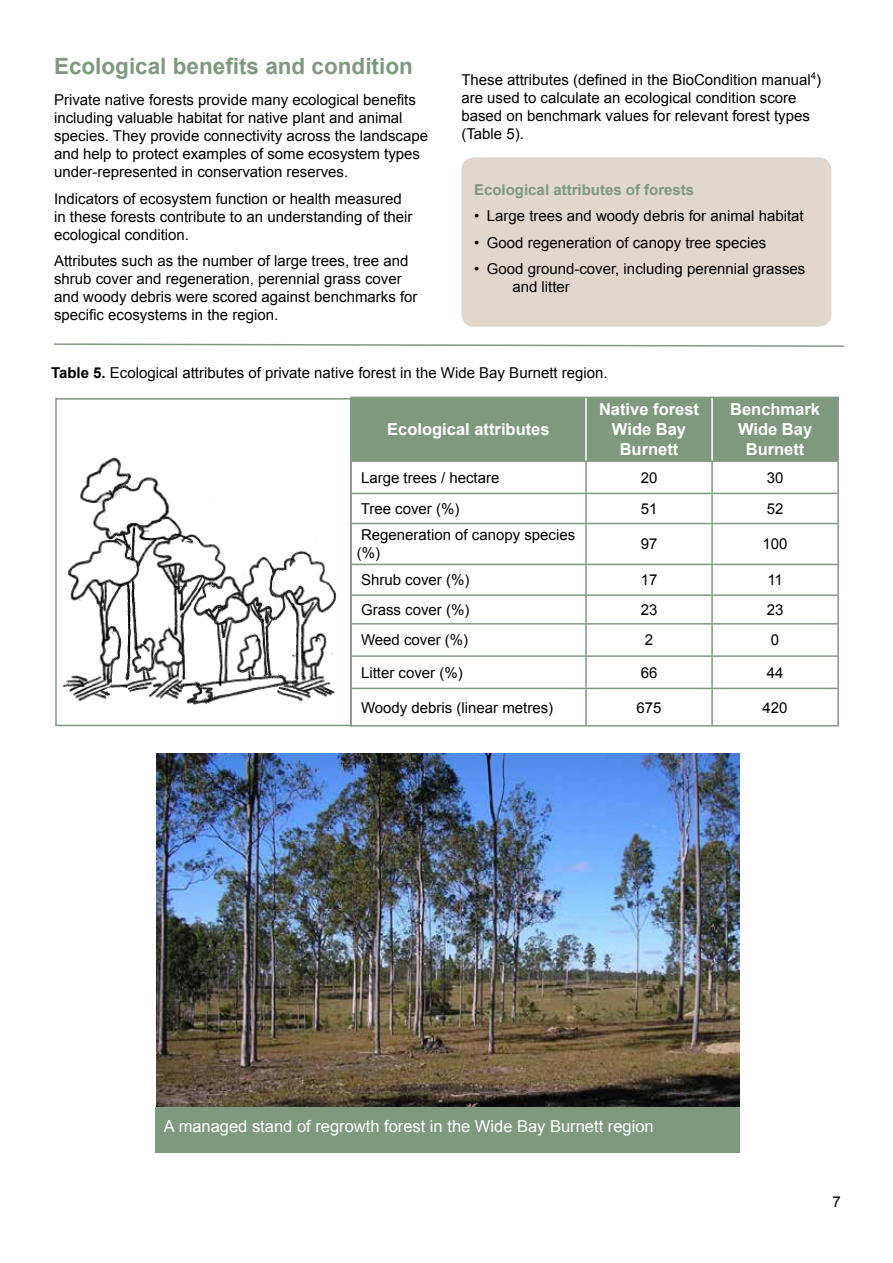
<style>
.page{position:relative;width:893px;height:1263px;background:#fff}
.page>*{position:absolute;margin:0;border:0;box-sizing:border-box;transform-origin:0 0}
.Header_2{font:700 22.5px "Arial";color:#7f997f}
.Table_header{font:700 16.5px/19.8px "Arial";color:#fff;text-align:center}
.figure_caption{font:16.5px "Arial";color:#fff}
.body_text{font:15px/18px "Arial";color:#000}
.table_text{font:15px/18px "Arial";color:#000}
.Box_text{font:700 15px "Arial";color:#7f997f}
.s1{font-weight:700}
</style>
<div class="page">
<div style="left:461px;top:157px;width:370px;height:170px;background:#e1d7cc;border-radius:13px"></div>
<svg style="left:54px;top:343px;width:790px;height:4px"></svg>
<img style="left:156px;top:754px;width:583px;height:353px">
<div style="left:155px;top:1107px;width:585px;height:46px;background:#7f997f"></div>
<div style="left:352px;top:398px;width:485px;height:62px;background:#7f997f"></div>
<hr style="left:350px;top:460px;width:236px;height:2px;background:#7f997f">
<hr style="left:586px;top:460px;width:126px;height:2px;background:#7f997f">
<hr style="left:712px;top:460px;width:127px;height:2px;background:#7f997f">
<hr style="left:585px;top:398px;width:2px;height:62px;background:#fff">
<hr style="left:711px;top:398px;width:2px;height:62px;background:#fff">
<hr style="left:837px;top:398px;width:2px;height:62px;background:#7f997f">
<hr style="left:585px;top:462px;width:2px;height:31px;background:#7f997f">
<hr style="left:711px;top:462px;width:2px;height:31px;background:#7f997f">
<hr style="left:837px;top:462px;width:2px;height:31px;background:#7f997f">
<hr style="left:350px;top:493px;width:236px;height:1px;background:#7f997f">
<hr style="left:586px;top:493px;width:126px;height:1px;background:#7f997f">
<hr style="left:585px;top:494px;width:2px;height:29px;background:#7f997f">
<hr style="left:712px;top:493px;width:127px;height:1px;background:#7f997f">
<hr style="left:711px;top:494px;width:2px;height:29px;background:#7f997f">
<hr style="left:837px;top:494px;width:2px;height:29px;background:#7f997f">
<hr style="left:350px;top:523px;width:236px;height:1px;background:#7f997f">
<hr style="left:586px;top:523px;width:126px;height:1px;background:#7f997f">
<hr style="left:585px;top:524px;width:2px;height:40px;background:#7f997f">
<hr style="left:712px;top:523px;width:127px;height:1px;background:#7f997f">
<hr style="left:711px;top:524px;width:2px;height:40px;background:#7f997f">
<hr style="left:837px;top:524px;width:2px;height:40px;background:#7f997f">
<hr style="left:350px;top:564px;width:236px;height:1px;background:#7f997f">
<hr style="left:586px;top:564px;width:126px;height:1px;background:#7f997f">
<hr style="left:585px;top:565px;width:2px;height:29px;background:#7f997f">
<hr style="left:712px;top:564px;width:127px;height:1px;background:#7f997f">
<hr style="left:711px;top:565px;width:2px;height:29px;background:#7f997f">
<hr style="left:837px;top:565px;width:2px;height:29px;background:#7f997f">
<hr style="left:350px;top:594px;width:236px;height:2px;background:#7f997f">
<hr style="left:586px;top:594px;width:126px;height:2px;background:#7f997f">
<hr style="left:585px;top:596px;width:2px;height:27px;background:#7f997f">
<hr style="left:712px;top:594px;width:127px;height:2px;background:#7f997f">
<hr style="left:711px;top:596px;width:2px;height:27px;background:#7f997f">
<hr style="left:837px;top:596px;width:2px;height:27px;background:#7f997f">
<hr style="left:350px;top:623px;width:236px;height:2px;background:#7f997f">
<hr style="left:586px;top:623px;width:126px;height:2px;background:#7f997f">
<hr style="left:585px;top:625px;width:2px;height:30px;background:#7f997f">
<hr style="left:712px;top:623px;width:127px;height:2px;background:#7f997f">
<hr style="left:711px;top:625px;width:2px;height:30px;background:#7f997f">
<hr style="left:837px;top:625px;width:2px;height:30px;background:#7f997f">
<hr style="left:350px;top:655px;width:236px;height:2px;background:#7f997f">
<hr style="left:586px;top:655px;width:126px;height:2px;background:#7f997f">
<hr style="left:585px;top:657px;width:2px;height:31px;background:#7f997f">
<hr style="left:712px;top:655px;width:127px;height:2px;background:#7f997f">
<hr style="left:711px;top:657px;width:2px;height:31px;background:#7f997f">
<hr style="left:837px;top:657px;width:2px;height:31px;background:#7f997f">
<hr style="left:350px;top:688px;width:236px;height:1px;background:#7f997f">
<hr style="left:586px;top:688px;width:126px;height:1px;background:#7f997f">
<hr style="left:585px;top:689px;width:2px;height:36px;background:#7f997f">
<hr style="left:712px;top:688px;width:127px;height:1px;background:#7f997f">
<hr style="left:711px;top:689px;width:2px;height:36px;background:#7f997f">
<hr style="left:837px;top:689px;width:2px;height:36px;background:#7f997f">
<hr style="left:350px;top:725px;width:236px;height:1px;background:#7f997f">
<hr style="left:586px;top:725px;width:126px;height:1px;background:#7f997f">
<hr style="left:712px;top:725px;width:127px;height:1px;background:#7f997f">
<div style="left:349px;top:395px;width:493px;height:342px;border:2px solid #fff"></div>
<img style="left:62px;top:457px;width:287px;height:248px">
<div style="left:55px;top:398px;width:297px;height:328px;border:2px solid #7f997f"></div>
<h2 class="Header_2" style="left:54px;top:51px;width:360px">Ecological benefits and condition</h2>
<p class="body_text" style="left:54px;top:91px;width:376px">Private native forests provide many ecological benefits including valuable habitat for native plant and animal species. They provide connectivity across the landscape and help to protect examples of some ecosystem types under-represented in conservation reserves.</p>
<p class="body_text" style="left:54px;top:189px;width:360px">Indicators of ecosystem function or health measured in these forests contribute to an understanding of their ecological condition.</p>
<p class="body_text" style="left:54px;top:252px;width:365px">Attributes such as the number of large trees, tree and shrub cover and regeneration, perennial grass cover and woody debris were scored against benchmarks for specific ecosystems in the region.</p>
<p class="body_text" style="left:461px;top:70px;width:361px">These attributes (defined in the BioCondition manual<sup>4</sup>) are used to calculate an ecological condition score based on benchmark values for relevant forest types (Table 5).</p>
<p class="Box_text" style="left:474px;top:179px;width:222px">Ecological attributes of forests</p>
<p class="body_text" style="left:474px;top:207px;width:331px">• Large trees and woody debris for animal habitat</p>
<p class="body_text" style="left:474px;top:234px;width:294px">• Good regeneration of canopy tree species</p>
<p class="body_text" style="left:512px;top:260px;width:294px;text-indent:-38px">• Good ground-cover, including perennial grasses and litter</p>
<p class="body_text" style="left:51px;top:364px;width:558px"><span class="s1">Table 5.</span> Ecological attributes of private native forest in the Wide Bay Burnett region.</p>
<h4 class="Table_header" style="left:387px;top:420px;width:164px">Ecological attributes</h4>
<h4 class="Table_header" style="left:599px;top:400px;width:101px">Native forest<br>Wide Bay<br>Burnett</h4>
<h4 class="Table_header" style="left:730px;top:400px;width:91px">Benchmark<br>Wide Bay<br>Burnett</h4>
<p class="table_text" style="left:361px;top:469px;width:140px">Large trees / hectare</p>
<p class="body_text" style="left:641px;top:469px;width:18px">20</p>
<p class="body_text" style="left:767px;top:469px;width:18px">30</p>
<p class="table_text" style="left:361px;top:500px;width:100px">Tree cover (%)</p>
<p class="body_text" style="left:641px;top:500px;width:18px">51</p>
<p class="body_text" style="left:767px;top:500px;width:18px">52</p>
<p class="table_text" style="left:357px;top:526px;width:220px">Regeneration of canopy species (%)</p>
<p class="body_text" style="left:641px;top:535px;width:18px">97</p>
<p class="body_text" style="left:763px;top:535px;width:27px">100</p>
<p class="table_text" style="left:361px;top:571px;width:110px">Shrub cover (%)</p>
<p class="body_text" style="left:641px;top:571px;width:18px">17</p>
<p class="body_text" style="left:767px;top:571px;width:17px">11</p>
<p class="table_text" style="left:361px;top:601px;width:110px">Grass cover (%)</p>
<p class="body_text" style="left:641px;top:601px;width:18px">23</p>
<p class="body_text" style="left:767px;top:601px;width:18px">23</p>
<p class="table_text" style="left:361px;top:631px;width:109px">Weed cover (%)</p>
<p class="body_text" style="left:645px;top:631px;width:10px">2</p>
<p class="body_text" style="left:771px;top:631px;width:10px">0</p>
<p class="table_text" style="left:361px;top:664px;width:103px">Litter cover (%)</p>
<p class="body_text" style="left:641px;top:664px;width:18px">66</p>
<p class="body_text" style="left:767px;top:664px;width:18px">44</p>
<p class="table_text" style="left:361px;top:698px;width:194px">Woody debris (linear metres)</p>
<p class="table_text" style="left:636px;top:698px;width:27px">675</p>
<p class="table_text" style="left:763px;top:698px;width:27px">420</p>
<h4 class="figure_caption" style="left:164px;top:1116px;width:491px">A managed stand of regrowth forest in the Wide Bay Burnett region</h4>
<p class="body_text" style="left:832px;top:1193px;width:10px">7</p>
</div>
